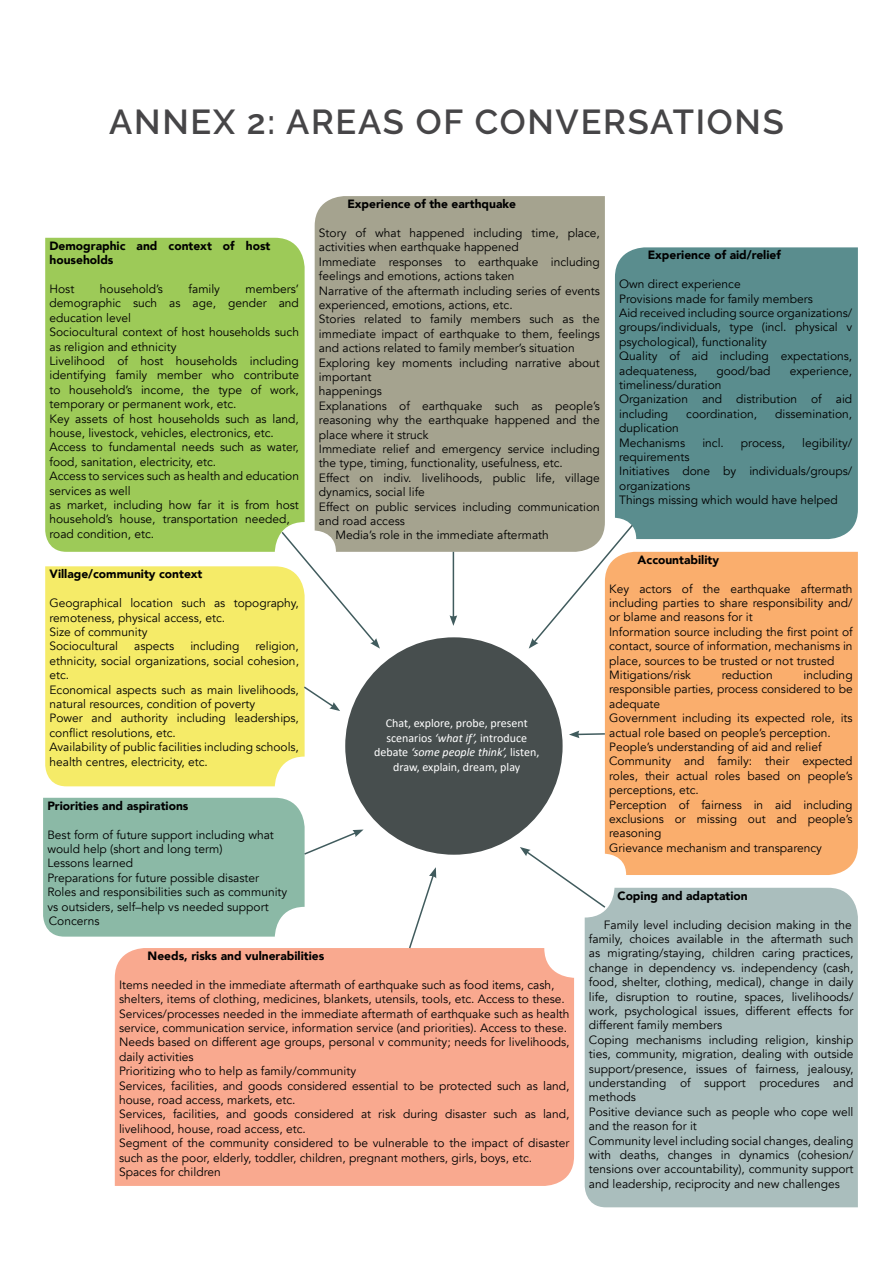
<style>
.page{position:relative;width:893px;height:1263px;background:#fff}
.page>*{position:absolute;margin:0;border:0;box-sizing:border-box;transform-origin:0 0}
.t1{font:600 34.5px "Raleway";letter-spacing:.05em;color:#464547}
.t2{font:12px/14.4px "Avenir";color:#000}
.t3{font:900 12px/14.4px "Avenir";color:#000}
.t4{font:12px/14.4px "Calibri";color:#fff;text-align:center}
.s1{font-style:italic}
</style>
<div class="page">
<svg style="left:45px;top:238px;width:260px;height:314px;fill:#9dca58"></svg>
<div style="left:315px;top:196px;width:290px;height:356px;background:#a5a38f"></div>
<div style="left:615px;top:247px;width:243px;height:292px;background:#5a8d8e"></div>
<div style="left:605px;top:552px;width:253px;height:323px;background:#faae6d"></div>
<div style="left:585px;top:888px;width:273px;height:319px;background:#aabebd"></div>
<div style="left:45px;top:566px;width:260px;height:220px;background:#f5eb68"></div>
<div style="left:115px;top:948px;width:459px;height:238px;background:#f9a98f"></div>
<div style="left:345px;top:637px;width:218px;height:218px;background:#474e4e;border-radius:50%"></div>
<svg style="left:280px;top:530px;width:100px;height:119px"></svg>
<svg style="left:529px;top:523px;width:105px;height:126px"></svg>
<hr style="left:453px;top:552px;width:1px;height:66px;background:#405b5d">
<svg style="left:450px;top:615px;width:7px;height:11px"></svg>
<svg style="left:569px;top:730px;width:37px;height:8px"></svg>
<svg style="left:520px;top:847px;width:87px;height:62px"></svg>
<svg style="left:408px;top:867px;width:28px;height:83px"></svg>
<svg style="left:43px;top:798px;width:321px;height:139px"></svg>
<svg style="left:302px;top:685px;width:38px;height:26px"></svg>
<h1 class="t1" style="left:109px;top:102px;width:676px">ANNEX 2: AREAS OF CONVERSATIONS</h1>
<p class="t3" style="left:49px;top:238px;width:223px">Demographic and context of host households</p>
<p class="t2" style="left:49px;top:282px;width:26px">Host</p>
<p class="t2" style="left:100px;top:282px;width:65px">household’s</p>
<p class="t2" style="left:189px;top:282px;width:33px">family</p>
<p class="t2" style="left:49px;top:282px;width:251px;text-indent:196px">members’ demographic such as age, gender and education level<br>Sociocultural context of host households such as religion and ethnicity<br>Livelihood of host households including identifying family member who contribute to household’s income, the type of work, temporary or permanent work, etc.<br>Key assets of host households such as land, house, livestock, vehicles, electronics, etc.<br>Access to fundamental needs such as water, food, sanitation, electricity, etc.<br>Access to services such as health and education services as well<br>as market, including how far it is from host household’s house, transportation needed, road condition, etc.</p>
<p class="t3" style="left:347px;top:196px;width:170px">Experience of the earthquake</p>
<p class="t2" style="left:319px;top:226px;width:283px">Story of what happened including time, place,</p>
<p class="t2" style="left:319px;top:240px;width:202px">activities when earthquake happened</p>
<p class="t2" style="left:319px;top:255px;width:283px">Immediate responses to earthquake including</p>
<p class="t2" style="left:319px;top:269px;width:197px">feelings and emotions, actions taken</p>
<p class="t2" style="left:319px;top:283px;width:282px">Narrative of the aftermath including series of events</p>
<p class="t2" style="left:319px;top:298px;width:195px">experienced, emotions, actions, etc.</p>
<p class="t2" style="left:319px;top:312px;width:282px">Stories related to family members such as the</p>
<p class="t2" style="left:319px;top:327px;width:283px">immediate impact of earthquake to them, feelings</p>
<p class="t2" style="left:319px;top:341px;width:257px">and actions related to family member’s situation</p>
<p class="t2" style="left:319px;top:355px;width:282px">Exploring key moments including narrative about</p>
<p class="t2" style="left:319px;top:370px;width:54px">important</p>
<p class="t2" style="left:319px;top:384px;width:64px">happenings</p>
<p class="t2" style="left:319px;top:399px;width:283px">Explanations of earthquake such as people’s</p>
<p class="t2" style="left:319px;top:413px;width:282px">reasoning why the earthquake happened and the</p>
<p class="t2" style="left:319px;top:427px;width:111px">place where it struck</p>
<p class="t2" style="left:319px;top:442px;width:282px">Immediate relief and emergency service including</p>
<p class="t2" style="left:319px;top:456px;width:245px">the type, timing, functionality, usefulness, etc.</p>
<p class="t2" style="left:319px;top:471px;width:283px">Effect on indiv. livelihoods, public life, village</p>
<p class="t2" style="left:319px;top:485px;width:108px">dynamics, social life</p>
<p class="t2" style="left:319px;top:499px;width:282px">Effect on public services including communication</p>
<p class="t2" style="left:319px;top:514px;width:88px">and road access</p>
<p class="t2" style="left:335px;top:528px;width:215px">Media’s role in the immediate aftermath</p>
<p class="t3" style="left:648px;top:248px;width:135px">Experience of aid/relief</p>
<p class="t2" style="left:619px;top:277px;width:235px">Own direct experience<br>Provisions made for family members<br>Aid received including source organizations/ groups/individuals, type (incl. physical v psychological), functionality<br>Quality of aid including expectations, adequateness,</p>
<p class="t2" style="left:716px;top:363px;width:56px">good/bad</p>
<p class="t2" style="left:790px;top:363px;width:64px">experience,</p>
<p class="t2" style="left:619px;top:378px;width:235px">timeliness/duration<br>Organization and distribution of aid including</p>
<p class="t2" style="left:686px;top:407px;width:72px">coordination,</p>
<p class="t2" style="left:775px;top:407px;width:79px">dissemination,</p>
<p class="t2" style="left:619px;top:421px;width:68px">duplication<br>Mechanisms</p>
<p class="t2" style="left:702px;top:435px;width:23px">incl.</p>
<p class="t2" style="left:741px;top:435px;width:46px">process,</p>
<p class="t2" style="left:802px;top:435px;width:51px">legibility/</p>
<p class="t2" style="left:619px;top:450px;width:235px">requirements<br>Initiatives done by individuals/groups/ organizations<br>Things missing which would have helped</p>
<p class="t3" style="left:49px;top:567px;width:155px">Village/community context</p>
<p class="t2" style="left:49px;top:596px;width:251px">Geographical location such as topography, remoteness, physical access, etc.<br>Size of community<br>Sociocultural</p>
<p class="t2" style="left:49px;top:639px;width:251px;text-indent:206px">religion, ethnicity, social organizations, social cohesion, etc.<br>Economical aspects such as main livelihoods, natural resources, condition of poverty<br>Power and authority including leaderships, conflict resolutions, etc.<br>Availability of public facilities including schools, health centres, electricity, etc.</p>
<p class="t2" style="left:134px;top:639px;width:42px">aspects</p>
<p class="t2" style="left:190px;top:639px;width:51px">including</p>
<p class="t3" style="left:47px;top:798px;width:143px">Priorities and aspirations</p>
<p class="t2" style="left:47px;top:827px;width:242px">Best form of future support including what would help (short and long term)<br>Lessons learned<br>Preparations for future possible disaster Roles and responsibilities such as community vs outsiders, self–help vs needed support Concerns</p>
<p class="t4" style="left:374px;top:716px;width:167px">Chat, explore, probe, present scenarios <span class="s1">‘what if’,</span> introduce debate <span class="s1">‘some people think’,</span> listen, draw, explain, dream, play</p>
<p class="t3" style="left:148px;top:948px;width:178px">Needs, risks and vulnerabilities</p>
<p class="t2" style="left:119px;top:978px;width:452px">Items needed in the immediate aftermath of earthquake such as food items, cash, shelters, items of clothing, medicines, blankets, utensils, tools, etc. Access to these.<br>Services/processes needed in the immediate aftermath of earthquake such as health service, communication service, information service (and priorities). Access to these.<br>Needs based on different age groups, personal v community; needs for livelihoods, daily activities<br>Prioritizing who to help as family/community<br>Services, facilities, and goods considered essential to be protected such as land, house, road access, markets, etc.<br>Services, facilities, and goods considered at risk during disaster such as land, livelihood, house, road access, etc.<br>Segment of the community considered to be vulnerable to the impact of disaster such as the poor, elderly, toddler, children, pregnant mothers, girls, boys, etc.<br>Spaces for children</p>
<p class="t3" style="left:638px;top:552px;width:83px">Accountability</p>
<p class="t2" style="left:609px;top:581px;width:245px">Key actors of the earthquake aftermath including parties to share responsibility and/ or blame and reasons for it<br>Information source including the first point of contact, source of information, mechanisms in place, sources to be trusted or not trusted Mitigations/risk</p>
<p class="t2" style="left:609px;top:668px;width:245px;text-indent:194px">including responsible parties, process considered to be adequate<br>Government including its expected role, its actual role based on people’s perception.<br>People’s understanding of aid and relief<br>Community and family: their expected roles, their actual roles based on people’s perceptions, etc.<br>Perception of fairness in aid including exclusions or missing out and people’s reasoning<br>Grievance mechanism and transparency</p>
<p class="t3" style="left:617px;top:888px;width:132px">Coping and adaptation</p>
<p class="t2" style="left:589px;top:917px;width:266px;text-indent:15px">Family level including decision making in the family, choices available in the aftermath such as migrating/staying, children caring practices, change in dependency vs. independency (cash, food, shelter, clothing, medical), change in daily life, disruption to routine, spaces, livelihoods/ work, psychological issues, different effects for different family members<br>Coping mechanisms including religion, kinship ties, community, migration, dealing with outside support/presence, issues of fairness, jealousy, understanding of support procedures and methods<br>Positive deviance such as people who cope well and the reason for it<br>Community level including social changes, dealing with deaths, changes in dynamics (cohesion/ tensions over accountability), community support and leadership, reciprocity and new challenges</p>
<p class="t2" style="left:722px;top:668px;width:52px">reduction</p>
</div>
